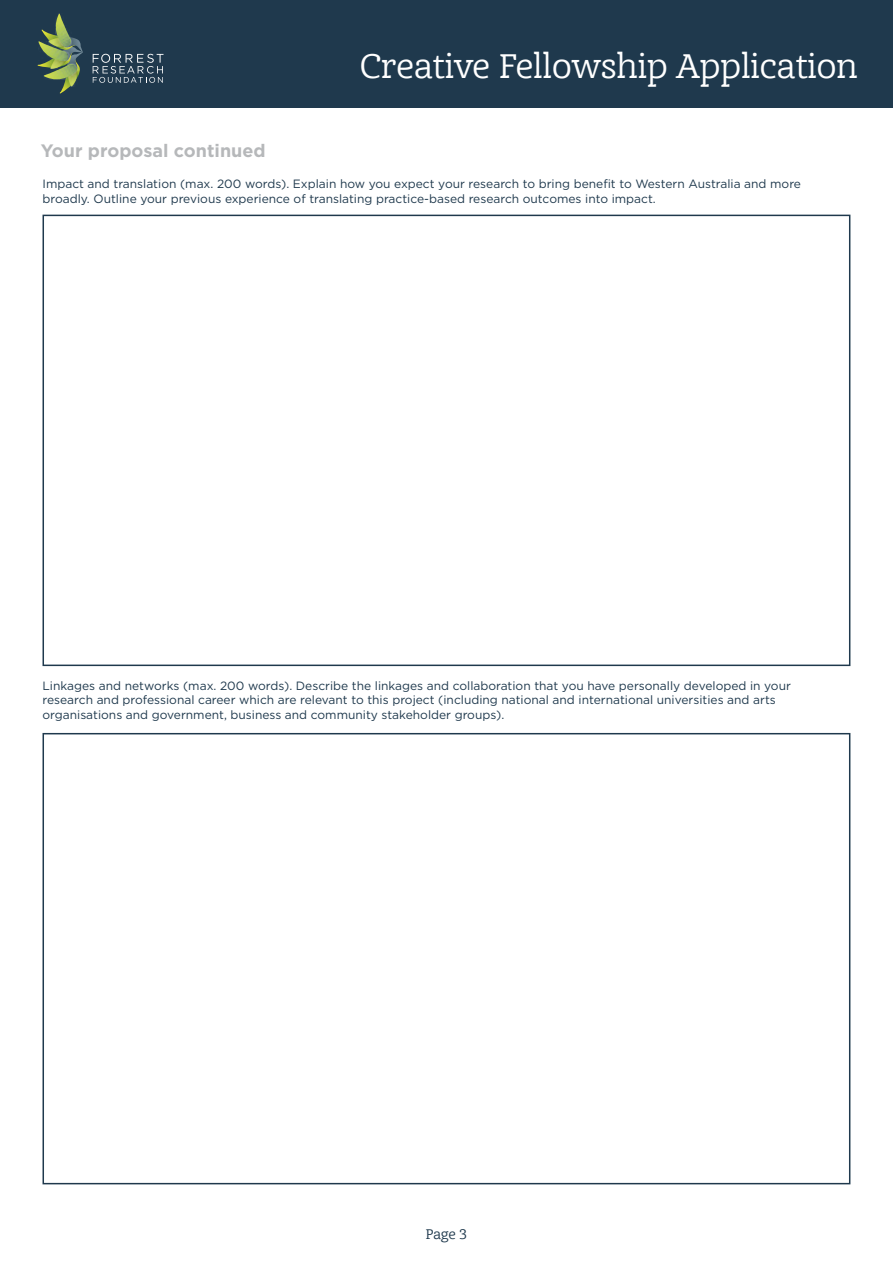
<style>
.page{position:relative;width:893px;height:1263px;background:#fff}
.page>*{position:absolute;margin:0;border:0;box-sizing:border-box;transform-origin:0 0}
.t1{font:33px "Achille FYW04";letter-spacing:-.02em;color:#fff}
.t2{font:700 18px "Gotham";color:#b6b8ba}
.t3{font:13.5px "Achille FYW04";color:#1f394d}
.t4{font:12px/14.4px "Gotham";color:#1f394d}
</style>
<div class="page">
<div style="left:0;top:0;width:893px;height:107px;background:#1f394d"></div>
<svg style="left:38px;top:23px;width:45px;height:71px"></svg>
<img style="left:56px;top:14px;width:16px;height:34px">
<svg style="left:93px;top:54px;width:70px;height:29px"></svg>
<div style="left:43px;top:215px;width:807px;height:451px;border:2px solid #1f394d"></div>
<div style="left:43px;top:733px;width:807px;height:451px;border:2px solid #1f394d"></div>
<h2 class="t2" style="left:41px;top:139px;width:226px">Your proposal continued</h2>
<h1 class="t1" style="left:360px;top:40px;width:500px">Creative Fellowship Application</h1>
<p class="t4" style="left:43px;top:176px;width:760px">Impact and translation (max. 200 words). Explain how you expect your research to bring benefit to Western Australia and more broadly. Outline your previous experience of translating practice-based research outcomes into impact.</p>
<p class="t4" style="left:43px;top:678px;width:750px">Linkages and networks (max. 200 words). Describe the linkages and collaboration that you have personally developed in your research and professional career which are relevant to this project (including national and international universities and arts organisations and government, business and community stakeholder groups).</p>
<p class="t3" style="left:426px;top:1224px;width:43px">Page 3</p>
</div>
